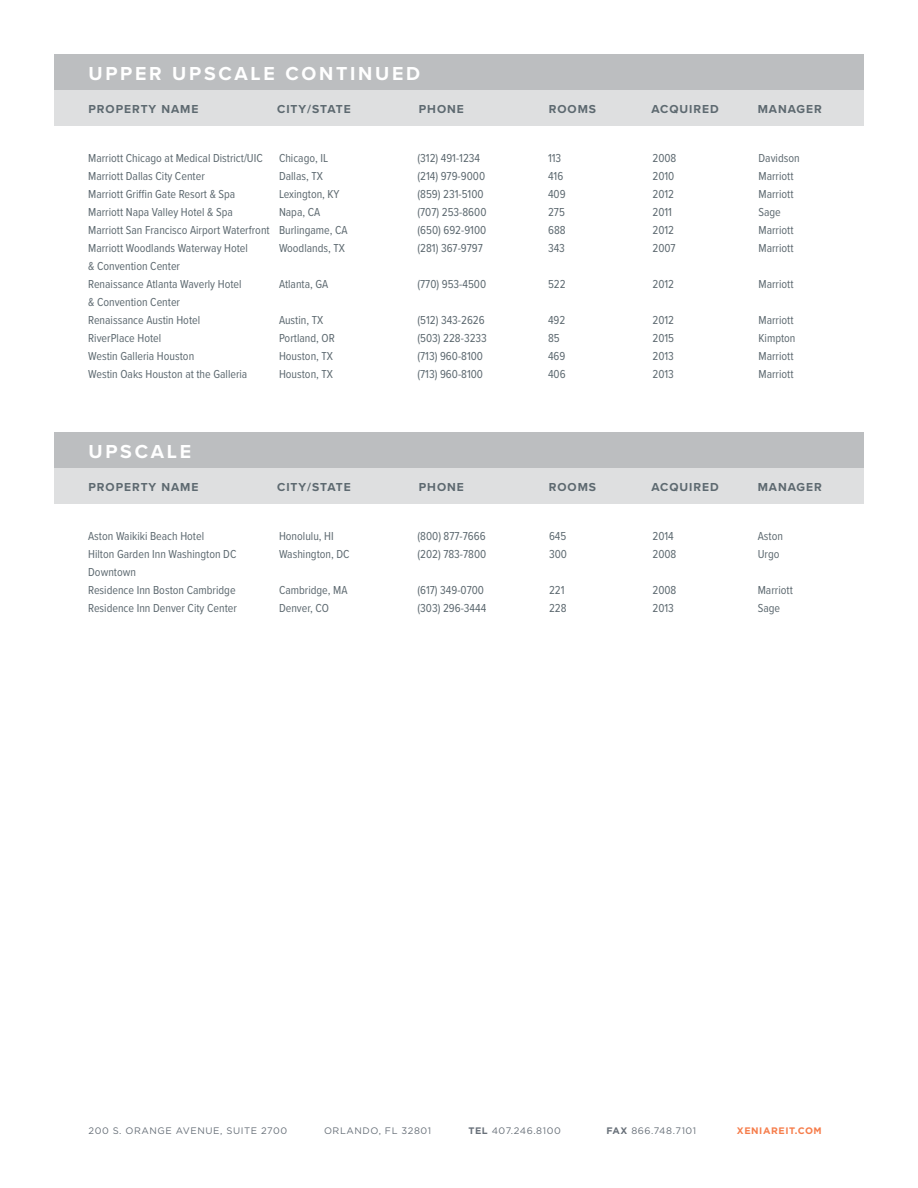
<style>
.page{position:relative;width:918px;height:1188px;background:#fff}
.page>*{position:absolute;margin:0;border:0;box-sizing:border-box;transform-origin:0 0}
.t1{font:700 19.5px "Proxima Nova";letter-spacing:.14em;color:#fff}
.t2{font:12px/18px "Proxima Nova Cond";color:#5d6970}
.t3{font:700 12px "Proxima Nova";letter-spacing:.08em;color:#5d6970}
.t4{font:9.45px "Gotham";letter-spacing:.06em;color:#687079}
.t5{font:700 9.45px "Gotham";letter-spacing:.06em;color:#f67d4b}
.s1{font-weight:700}
</style>
<div class="page">
<div style="left:54px;top:54px;width:810px;height:36px;background:#bcbec0"></div>
<div style="left:54px;top:90px;width:810px;height:36px;background:#dedfe0"></div>
<div style="left:54px;top:432px;width:810px;height:36px;background:#bcbec0"></div>
<div style="left:54px;top:468px;width:810px;height:36px;background:#dedfe0"></div>
<p class="t1" style="left:88px;top:59px;width:333px">UPPER UPSCALE CONTINUED</p>
<p class="t3" style="left:88px;top:100px;width:111px">PROPERTY NAME</p>
<p class="t3" style="left:277px;top:100px;width:75px">CITY/STATE</p>
<p class="t3" style="left:419px;top:100px;width:47px">PHONE</p>
<p class="t3" style="left:549px;top:100px;width:49px">ROOMS</p>
<p class="t3" style="left:651px;top:100px;width:69px">ACQUIRED</p>
<p class="t3" style="left:758px;top:100px;width:66px">MANAGER</p>
<p class="t2" style="left:88px;top:149px;width:176px">Marriott Chicago at Medical District/UIC</p>
<p class="t2" style="left:88px;top:167px;width:118px">Marriott Dallas City Center</p>
<p class="t2" style="left:88px;top:185px;width:149px">Marriott Griffin Gate Resort &amp; Spa</p>
<p class="t2" style="left:88px;top:203px;width:146px">Marriott Napa Valley Hotel &amp; Spa</p>
<p class="t2" style="left:88px;top:221px;width:183px">Marriott San Francisco Airport Waterfront</p>
<p class="t2" style="left:88px;top:239px;width:161px">Marriott Woodlands Waterway Hotel &amp; Convention Center</p>
<p class="t2" style="left:88px;top:275px;width:155px">Renaissance Atlanta Waverly Hotel &amp; Convention Center</p>
<p class="t2" style="left:88px;top:311px;width:114px">Renaissance Austin Hotel</p>
<p class="t2" style="left:88px;top:329px;width:75px">RiverPlace Hotel</p>
<p class="t2" style="left:88px;top:347px;width:108px">Westin Galleria Houston</p>
<p class="t2" style="left:88px;top:365px;width:161px">Westin Oaks Houston at the Galleria</p>
<p class="t2" style="left:279px;top:149px;width:51px">Chicago, IL</p>
<p class="t2" style="left:279px;top:167px;width:45px">Dallas, TX</p>
<p class="t2" style="left:279px;top:185px;width:62px">Lexington, KY</p>
<p class="t2" style="left:279px;top:203px;width:43px">Napa, CA</p>
<p class="t2" style="left:279px;top:221px;width:70px">Burlingame, CA</p>
<p class="t2" style="left:279px;top:239px;width:68px">Woodlands, TX</p>
<p class="t2" style="left:279px;top:275px;width:51px">Atlanta, GA</p>
<p class="t2" style="left:279px;top:311px;width:46px">Austin, TX</p>
<p class="t2" style="left:279px;top:329px;width:57px">Portland, OR</p>
<p class="t2" style="left:279px;top:347px;width:56px">Houston, TX</p>
<p class="t2" style="left:279px;top:365px;width:56px">Houston, TX</p>
<p class="t1" style="left:88px;top:437px;width:104px">UPSCALE</p>
<p class="t2" style="left:417px;top:149px;width:64px">(312) 491-1234</p>
<p class="t2" style="left:417px;top:167px;width:69px">(214) 979-9000</p>
<p class="t2" style="left:417px;top:185px;width:68px">(859) 231-5100</p>
<p class="t2" style="left:417px;top:203px;width:71px">(707) 253-8600</p>
<p class="t2" style="left:417px;top:221px;width:70px">(650) 692-9100</p>
<p class="t2" style="left:417px;top:239px;width:67px">(281) 367-9797</p>
<p class="t2" style="left:417px;top:275px;width:70px">(770) 953-4500</p>
<p class="t2" style="left:417px;top:311px;width:69px">(512) 343-2626</p>
<p class="t2" style="left:417px;top:329px;width:71px">(503) 228-3233</p>
<p class="t2" style="left:417px;top:347px;width:67px">(713) 960-8100</p>
<p class="t2" style="left:417px;top:365px;width:67px">(713) 960-8100</p>
<p class="t2" style="left:548px;top:149px;width:15px">113</p>
<p class="t2" style="left:548px;top:167px;width:17px">416</p>
<p class="t2" style="left:548px;top:185px;width:19px">409</p>
<p class="t2" style="left:548px;top:203px;width:18px">275</p>
<p class="t2" style="left:548px;top:221px;width:19px">688</p>
<p class="t2" style="left:548px;top:239px;width:18px">343</p>
<p class="t2" style="left:548px;top:275px;width:19px">522</p>
<p class="t2" style="left:548px;top:311px;width:19px">492</p>
<p class="t2" style="left:548px;top:329px;width:13px">85</p>
<p class="t2" style="left:548px;top:347px;width:19px">469</p>
<p class="t2" style="left:548px;top:365px;width:19px">406</p>
<p class="t2" style="left:652px;top:149px;width:25px">2008</p>
<p class="t2" style="left:652px;top:167px;width:23px">2010</p>
<p class="t2" style="left:652px;top:185px;width:23px">2012</p>
<p class="t2" style="left:652px;top:203px;width:21px">2011</p>
<p class="t2" style="left:652px;top:221px;width:23px">2012</p>
<p class="t2" style="left:652px;top:239px;width:25px">2007</p>
<p class="t2" style="left:652px;top:275px;width:23px">2012</p>
<p class="t2" style="left:652px;top:311px;width:23px">2012</p>
<p class="t2" style="left:652px;top:329px;width:23px">2015</p>
<p class="t2" style="left:652px;top:347px;width:23px">2013</p>
<p class="t2" style="left:652px;top:365px;width:23px">2013</p>
<p class="t2" style="left:759px;top:149px;width:43px">Davidson</p>
<p class="t2" style="left:759px;top:167px;width:37px">Marriott</p>
<p class="t2" style="left:759px;top:185px;width:37px">Marriott</p>
<p class="t2" style="left:759px;top:203px;width:24px">Sage</p>
<p class="t2" style="left:759px;top:221px;width:37px">Marriott</p>
<p class="t2" style="left:759px;top:239px;width:37px">Marriott</p>
<p class="t2" style="left:759px;top:275px;width:37px">Marriott</p>
<p class="t2" style="left:759px;top:311px;width:37px">Marriott</p>
<p class="t2" style="left:759px;top:329px;width:39px">Kimpton</p>
<p class="t2" style="left:759px;top:347px;width:37px">Marriott</p>
<p class="t2" style="left:759px;top:365px;width:37px">Marriott</p>
<p class="t3" style="left:88px;top:478px;width:111px">PROPERTY NAME</p>
<p class="t3" style="left:277px;top:478px;width:75px">CITY/STATE</p>
<p class="t3" style="left:419px;top:478px;width:47px">PHONE</p>
<p class="t3" style="left:549px;top:478px;width:49px">ROOMS</p>
<p class="t3" style="left:651px;top:478px;width:69px">ACQUIRED</p>
<p class="t3" style="left:758px;top:478px;width:66px">MANAGER</p>
<p class="t2" style="left:88px;top:527px;width:117px">Aston Waikiki Beach Hotel</p>
<p class="t2" style="left:88px;top:545px;width:150px">Hilton Garden Inn Washington DC<br>Downtown</p>
<p class="t2" style="left:88px;top:581px;width:149px">Residence Inn Boston Cambridge</p>
<p class="t2" style="left:88px;top:599px;width:150px">Residence Inn Denver City Center</p>
<p class="t2" style="left:279px;top:527px;width:56px">Honolulu, HI</p>
<p class="t2" style="left:279px;top:545px;width:72px">Washington, DC</p>
<p class="t2" style="left:279px;top:581px;width:70px">Cambridge, MA</p>
<p class="t2" style="left:279px;top:599px;width:51px">Denver, CO</p>
<p class="t2" style="left:417px;top:527px;width:70px">(800) 877-7666</p>
<p class="t2" style="left:417px;top:545px;width:70px">(202) 783-7800</p>
<p class="t2" style="left:417px;top:581px;width:68px">(617) 349-0700</p>
<p class="t2" style="left:417px;top:599px;width:70px">(303) 296-3444</p>
<p class="t2" style="left:549px;top:527px;width:19px">645</p>
<p class="t2" style="left:549px;top:545px;width:19px">300</p>
<p class="t2" style="left:549px;top:581px;width:17px">221</p>
<p class="t2" style="left:549px;top:599px;width:19px">228</p>
<p class="t2" style="left:652px;top:527px;width:23px">2014</p>
<p class="t2" style="left:652px;top:545px;width:25px">2008</p>
<p class="t2" style="left:652px;top:581px;width:25px">2008</p>
<p class="t2" style="left:652px;top:599px;width:23px">2013</p>
<p class="t2" style="left:758px;top:527px;width:27px">Aston</p>
<p class="t2" style="left:758px;top:545px;width:23px">Urgo</p>
<p class="t2" style="left:758px;top:581px;width:37px">Marriott</p>
<p class="t2" style="left:758px;top:599px;width:24px">Sage</p>
<p class="t4" style="left:88px;top:1126px;width:200px">200 S. ORANGE AVENUE, SUITE 2700</p>
<p class="t4" style="left:324px;top:1126px;width:109px">ORLANDO, FL 32801</p>
<p class="t4" style="left:468px;top:1125px;width:94px"><span class="s1">TEL</span> 407.246.8100</p>
<p class="t4" style="left:607px;top:1126px;width:91px"><span class="s1">FAX</span> 866.748.7101</p>
<p class="t5" style="left:737px;top:1125px;width:86px">XENIAREIT.COM</p>
</div>
